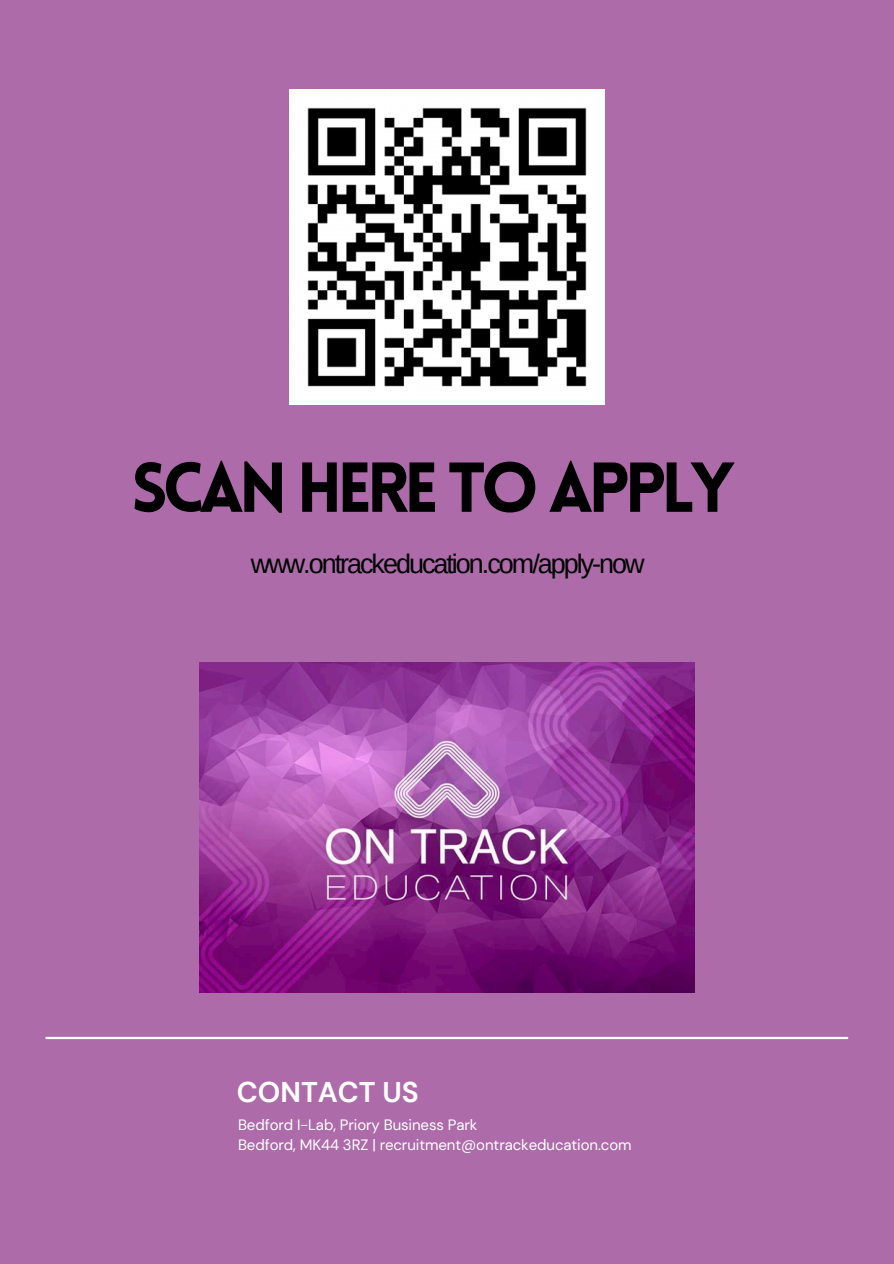
<style>
.page{position:relative;width:894px;height:1264px;background:#fff}
.page>*{position:absolute;margin:0;border:0;box-sizing:border-box;transform-origin:0 0}
.t1{font:900 69px "Lovelo";letter-spacing:-.075em;color:#000}
.t2{font:700 28.5px "DM Sans";color:#fff}
.t3{font:27px "Arimo";letter-spacing:-.075em;color:#000}
.t4{font:15px "DM Sans";letter-spacing:-.005em;color:#fff}
</style>
<div class="page">
<div style="left:0;top:0;width:893px;height:1263px;background:#ad6baa"></div>
<hr style="left:46px;top:1036px;width:801px;height:3px;background:#fff">
<img style="left:199px;top:662px;width:495px;height:330px">
<img style="left:289px;top:89px;width:315px;height:315px">
<p class="t1" style="left:131px;top:460px;width:605px">SCAN HERE TO APPLY</p>
<p class="t3" style="left:251px;top:548px;width:395px">www.ontrackeducation.com/apply-now</p>
<h3 class="t2" style="left:237px;top:1073px;width:183px">CONTACT US</h3>
<p class="t4" style="left:238px;top:1115px;width:241px">Bedford I-Lab, Priory Business Park</p>
<h2 class="t4" style="left:238px;top:1135px;width:395px">Bedford, MK44 3RZ | recruitment@ontrackeducation.com</h2>
</div>
